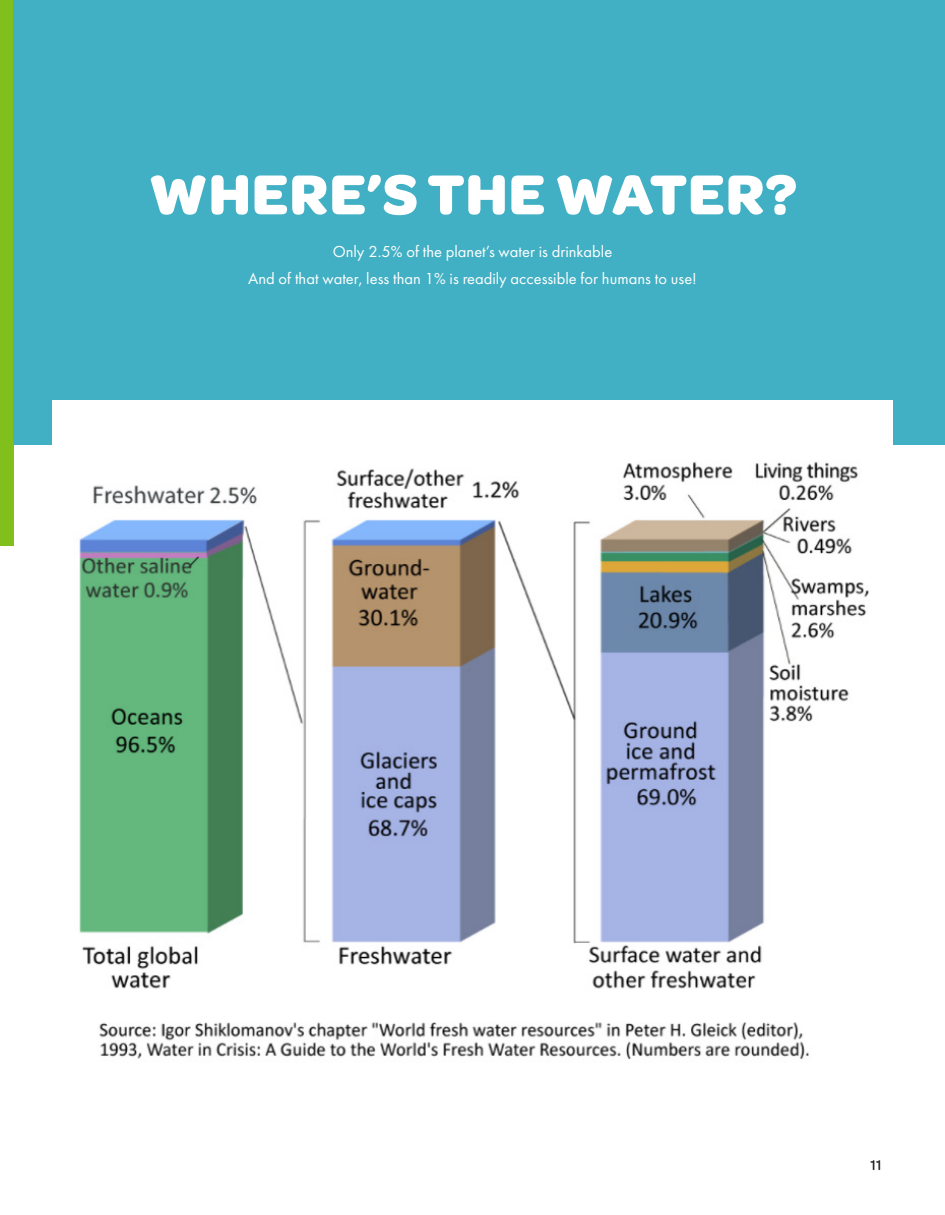
<style>
.page{position:relative;width:945px;height:1215px;background:#fff}
.page>*{position:absolute;margin:0;border:0;box-sizing:border-box;transform-origin:0 0}
.t1{font:700 60px "Omnes";letter-spacing:.02em;color:#fff}
.t2{font:16.5px "Futura PT";color:#fff}
.t3{font:500 15px "Omnes";color:#231f20}
</style>
<div class="page">
<div style="left:0;top:0;width:14px;height:546px;background:#81bf1d"></div>
<div style="left:14px;top:0;width:931px;height:444px;background:#42b0c4"></div>
<div style="left:52px;top:400px;width:841px;height:781px;background:#fff"></div>
<img style="left:79px;top:461px;width:790px;height:598px">
<p class="t1" style="left:149px;top:152px;width:649px">WHERE’S THE WATER?</p>
<p class="t2" style="left:333px;top:241px;width:281px">Only 2.5% of the planet’s water is drinkable</p>
<p class="t2" style="left:248px;top:268px;width:450px">And of that water, less than 1% is readily accessible for humans to use!</p>
<p class="t3" style="left:871px;top:1155px;width:12px">11</p>
</div>
